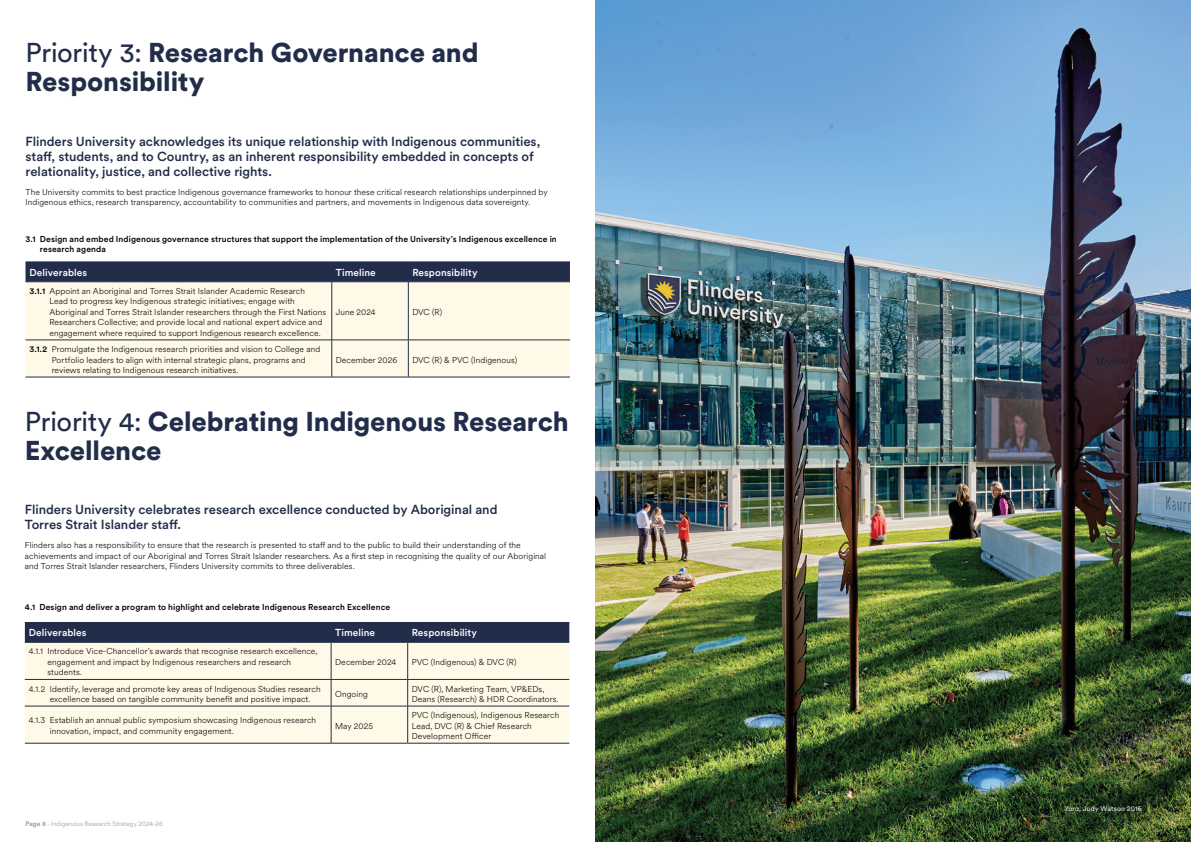
<style>
.page{position:relative;width:1191px;height:842px;background:#fff}
.page>*{position:absolute;margin:0;border:0;box-sizing:border-box;transform-origin:0 0}
.t1{font:900 27px/29px "Circular XX";letter-spacing:-.005em;color:#222d4a}
.t2{font:500 13px/15px "Circular XX";letter-spacing:-.005em;color:#222d4a}
.t3{font:500 10px "Circular XX";letter-spacing:.005em;color:#fff}
.t4{font:300 8.5px/10.5px "Circular XX";letter-spacing:.01em;color:#000}
.t5{font:500 8.5px/10.5px "Circular XX";letter-spacing:.015em;color:#000}
.t6{font:7px "Circular XX";letter-spacing:.02em;color:#fff}
.t7{font:300 6.5px "Circular XX";letter-spacing:.01em;color:#939598}
.s1{font-weight:400}
.s2{font-weight:500}
.s3{font-style:italic}
</style>
<div class="page">
<div style="left:26px;top:282px;width:544px;height:95px;background:#fff9e7"></div>
<div style="left:26px;top:262px;width:544px;height:19px;background:#222d4a"></div>
<hr style="left:26px;top:281px;width:306px;height:1px;background:#222d4a">
<hr style="left:332px;top:281px;width:76px;height:1px;background:#222d4a">
<hr style="left:331px;top:282px;width:1px;height:58px;background:#222d4a">
<hr style="left:408px;top:281px;width:162px;height:1px;background:#222d4a">
<hr style="left:408px;top:282px;width:1px;height:58px;background:#222d4a">
<hr style="left:26px;top:340px;width:306px;height:1px;background:#222d4a">
<hr style="left:332px;top:340px;width:76px;height:1px;background:#222d4a">
<hr style="left:331px;top:340px;width:1px;height:37px;background:#222d4a">
<hr style="left:408px;top:340px;width:162px;height:1px;background:#222d4a">
<hr style="left:408px;top:340px;width:1px;height:37px;background:#222d4a">
<hr style="left:26px;top:377px;width:306px;height:1px;background:#222d4a">
<hr style="left:332px;top:377px;width:76px;height:1px;background:#222d4a">
<hr style="left:408px;top:377px;width:162px;height:1px;background:#222d4a">
<div style="left:25px;top:643px;width:544px;height:100px;background:#fff9e7"></div>
<div style="left:25px;top:622px;width:544px;height:20px;background:#222d4a"></div>
<hr style="left:25px;top:642px;width:306px;height:1px;background:#222d4a">
<hr style="left:331px;top:642px;width:77px;height:1px;background:#222d4a">
<hr style="left:331px;top:643px;width:1px;height:36px;background:#222d4a">
<hr style="left:408px;top:642px;width:161px;height:1px;background:#222d4a">
<hr style="left:407px;top:643px;width:1px;height:36px;background:#222d4a">
<hr style="left:25px;top:679px;width:306px;height:1px;background:#222d4a">
<hr style="left:331px;top:679px;width:77px;height:1px;background:#222d4a">
<svg style="left:331px;top:680px;width:1px;height:26px"></svg>
<hr style="left:408px;top:679px;width:161px;height:1px;background:#222d4a">
<svg style="left:407px;top:680px;width:1px;height:26px"></svg>
<hr style="left:25px;top:706px;width:306px;height:1px;background:#222d4a">
<hr style="left:331px;top:706px;width:77px;height:1px;background:#222d4a">
<hr style="left:331px;top:706px;width:1px;height:37px;background:#222d4a">
<hr style="left:408px;top:706px;width:161px;height:1px;background:#222d4a">
<hr style="left:407px;top:706px;width:1px;height:37px;background:#222d4a">
<hr style="left:25px;top:743px;width:306px;height:1px;background:#222d4a">
<hr style="left:331px;top:743px;width:77px;height:1px;background:#222d4a">
<hr style="left:408px;top:743px;width:161px;height:1px;background:#222d4a">
<img style="left:595px;top:0;width:596px;height:842px">
<h1 class="t1" style="left:26px;top:37px;width:454px"><span class="s1">Priority 3:</span> Research Governance and<br>Responsibility</h1>
<h2 class="t2" style="left:26px;top:133px;width:516px">Flinders University acknowledges its unique relationship with Indigenous communities, staff, students, and to Country, as an inherent responsibility embedded in concepts of relationality, justice, and collective rights.</h2>
<p class="t4" style="left:26px;top:186px;width:523px">The University commits to best practice Indigenous governance frameworks to honour these critical research relationships underpinned by<br>Indigenous ethics, research transparency, accountability to communities and partners, and movements in Indigenous data sovereignty.</p>
<p class="t5" style="left:40px;top:233px;width:518px;text-indent:-14px">3.1 Design and embed Indigenous governance structures that support the implementation of the University’s Indigenous excellence in research agenda</p>
<p class="t3" style="left:30px;top:265px;width:59px">Deliverables</p>
<p class="t3" style="left:336px;top:265px;width:42px">Timeline</p>
<p class="t3" style="left:412px;top:265px;width:67px">Responsibility</p>
<p class="t4" style="left:49px;top:285px;width:278px;text-indent:-20px"><span class="s2">3.1.1</span> Appoint an Aboriginal and Torres Strait Islander Academic Research<br>Lead to progress key Indigenous strategic initiatives; engage with Aboriginal and Torres Strait Islander researchers through the First Nations Researchers Collective; and provide local and national expert advice and engagement where required to support Indigenous research excellence.</p>
<p class="t4" style="left:336px;top:306px;width:41px">June 2024</p>
<p class="t4" style="left:412px;top:306px;width:31px">DVC (R)</p>
<p class="t4" style="left:52px;top:343px;width:270px;text-indent:-22px"><span class="s2">3.1.2</span> Promulgate the Indigenous research priorities and vision to College and<br>Portfolio leaders to align with internal strategic plans, programs and reviews relating to Indigenous research initiatives.</p>
<p class="t4" style="left:336px;top:354px;width:63px">December 2026</p>
<p class="t4" style="left:412px;top:354px;width:106px">DVC (R) &amp; PVC (Indigenous)</p>
<h1 class="t1" style="left:25px;top:406px;width:545px"><span class="s1">Priority 4:</span> Celebrating Indigenous Research<br>Excellence</h1>
<h2 class="t2" style="left:25px;top:501px;width:474px">Flinders University celebrates research excellence conducted by Aboriginal and<br>Torres Strait Islander staff.</h2>
<p class="t4" style="left:25px;top:540px;width:523px">Flinders also has a responsibility to ensure that the research is presented to staff and to the public to build their understanding of the achievements and impact of our Aboriginal and Torres Strait Islander researchers. As a first step in recognising the quality of our Aboriginal and Torres Strait Islander researchers, Flinders University commits to three deliverables.</p>
<p class="t5" style="left:25px;top:602px;width:367px">4.1 Design and deliver a program to highlight and celebrate Indigenous Research Excellence</p>
<p class="t3" style="left:29px;top:626px;width:59px">Deliverables</p>
<p class="t3" style="left:335px;top:626px;width:42px">Timeline</p>
<p class="t3" style="left:412px;top:626px;width:67px">Responsibility</p>
<p class="t4" style="left:47px;top:646px;width:272px;text-indent:-19px">4.1.1 Introduce Vice-Chancellor’s awards that recognise research excellence, engagement and impact by Indigenous researchers and research students.</p>
<p class="t4" style="left:335px;top:656px;width:63px">December 2024</p>
<p class="t4" style="left:412px;top:656px;width:106px">PVC (Indigenous) &amp; DVC (R)</p>
<p class="t4" style="left:50px;top:683px;width:272px;text-indent:-21px">4.1.2 Identify, leverage and promote key areas of Indigenous Studies research excellence based on tangible community benefit and positive impact.</p>
<p class="t4" style="left:335px;top:688px;width:34px">Ongoing</p>
<p class="t4" style="left:412px;top:683px;width:148px">DVC (R), Marketing Team, VP&amp;EDs,<br>Deans (Research) &amp; HDR Coordinators.</p>
<p class="t4" style="left:50px;top:715px;width:268px;text-indent:-21px">4.1.3 Establish an annual public symposium showcasing Indigenous research innovation, impact, and community engagement.</p>
<p class="t4" style="left:335px;top:720px;width:39px">May 2025</p>
<p class="t4" style="left:412px;top:710px;width:149px">PVC (Indigenous), Indigenous Research<br>Lead, DVC (R) &amp; Chief Research<br>Development Officer</p>
<p class="t7" style="left:26px;top:819px;width:139px"><span class="s2">Page 8</span> - Indigenous Research Strategy 2024-26</p>
<p class="t6" style="left:1064px;top:804px;width:79px"><span class="s3">Yara,</span> Judy Watson 2016</p>
</div>
